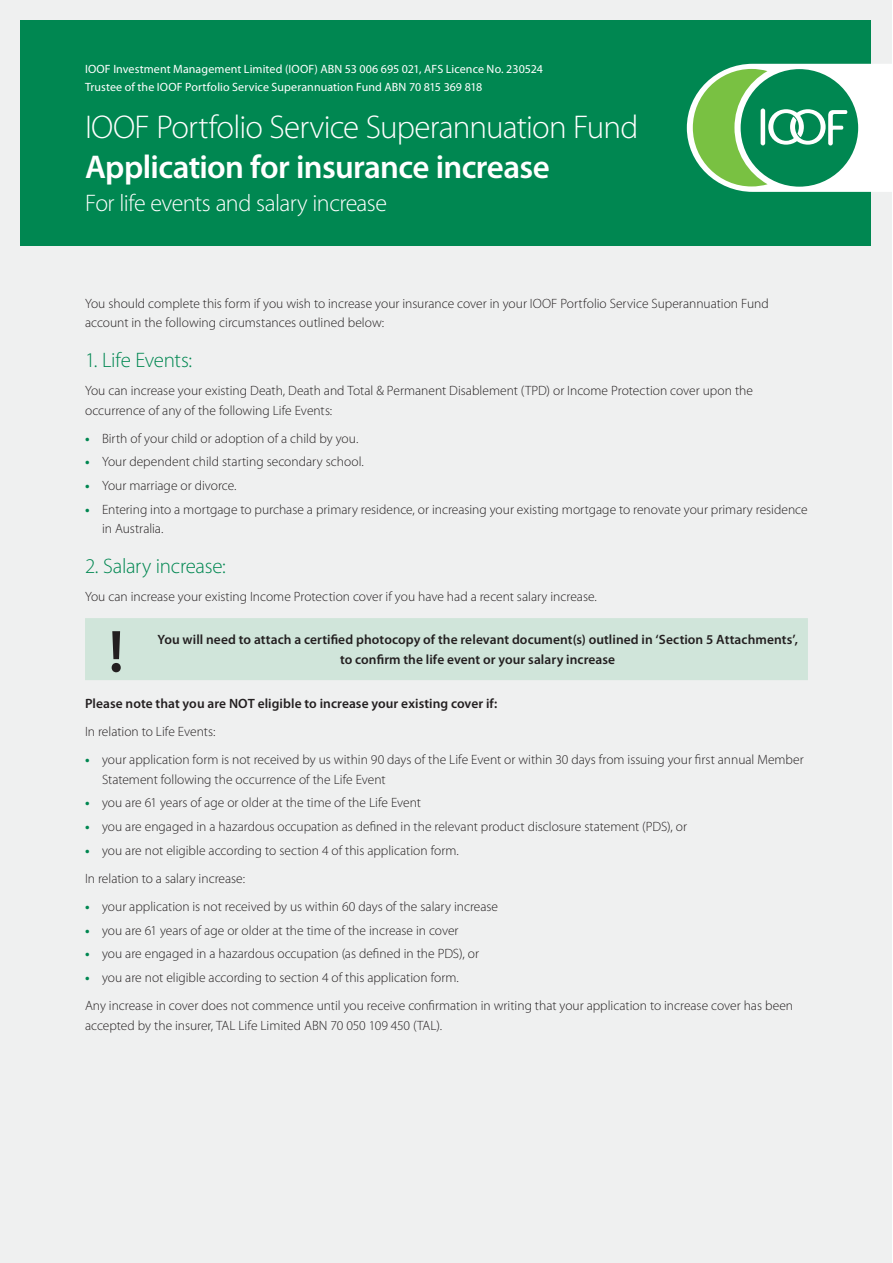
<style>
.page{position:relative;width:893px;height:1263px;background:#fff}
.page>*{position:absolute;margin:0;border:0;box-sizing:border-box;transform-origin:0 0}
.t1{font:600 60px "Myriad Pro";color:#231f20}
.t2{font:300 33px "Myriad Pro";letter-spacing:-.025em;color:#fff}
.t3{font:600 33px "Myriad Pro";letter-spacing:-.02em;color:#fff}
.t4{font:300 24px "Myriad Pro";letter-spacing:-.025em;color:#fff}
.t5{font:300 21px "Myriad Pro";letter-spacing:-.015em;color:#008751}
.t6{font:300 13.5px/19.5px "Myriad Pro";color:#231f20}
.t7{font:600 13.5px/19.5px "Myriad Pro";letter-spacing:.005em;color:#231f20;text-align:center}
.t8{font:12px/18px "Myriad Pro";letter-spacing:.005em;color:#fff}
.s1{font-weight:700;color:#008751}
</style>
<div class="page">
<div style="left:0;top:0;width:892px;height:1263px;background:#eff0f0"></div>
<div style="left:20px;top:21px;width:850px;height:225px;background:#008751"></div>
<svg style="left:687px;top:64px;width:205px;height:128px"></svg>
<div style="left:85px;top:618px;width:723px;height:62px;background:#d0e5da"></div>
<p class="t8" style="left:85px;top:60px;width:459px">IOOF Investment Management Limited (IOOF) ABN 53 006 695 021, AFS Licence No. 230524<br>Trustee of the IOOF Portfolio Service Superannuation Fund ABN 70 815 369 818</p>
<h2 class="t2" style="left:85px;top:108px;width:555px">IOOF Portfolio Service Superannuation Fund</h2>
<h2 class="t3" style="left:85px;top:145px;width:466px">Application for insurance increase</h2>
<h3 class="t4" style="left:85px;top:188px;width:303px">For life events and salary increase</h3>
<p class="t6" style="left:85px;top:293px;width:685px">You should complete this form if you wish to increase your insurance cover in your IOOF Portfolio Service Superannuation Fund account in the following circumstances outlined below:</p>
<h3 class="t5" style="left:85px;top:347px;width:109px">1. Life Events:</h3>
<p class="t6" style="left:85px;top:381px;width:669px">You can increase your existing Death, Death and Total &amp; Permanent Disablement (TPD) or Income Protection cover upon the occurrence of any of the following Life Events:</p>
<p class="t6" style="left:85px;top:428px;width:275px"><span class="s1">•</span> Birth of your child or adoption of a child by you.</p>
<p class="t6" style="left:85px;top:452px;width:280px"><span class="s1">•</span> Your dependent child starting secondary school.</p>
<p class="t6" style="left:85px;top:476px;width:153px"><span class="s1">•</span> Your marriage or divorce.</p>
<p class="t6" style="left:102px;top:499px;width:707px;text-indent:-17px"><span class="s1">•</span> Entering into a mortgage to purchase a primary residence, or increasing your existing mortgage to renovate your primary residence in Australia.</p>
<h3 class="t5" style="left:85px;top:553px;width:142px">2. Salary increase:</h3>
<p class="t6" style="left:85px;top:587px;width:513px">You can increase your existing Income Protection cover if you have had a recent salary increase.</p>
<h1 class="t1" style="left:109px;top:613px;width:17px">!</h1>
<p class="t7" style="left:157px;top:630px;width:642px">You will need to attach a certified photocopy of the relevant document(s) outlined in ‘Section 5 Attachments’, to confirm the life event or your salary increase</p>
<p class="t7" style="left:85px;top:693px;width:414px">Please note that you are NOT eligible to increase your existing cover if:</p>
<p class="t6" style="left:85px;top:722px;width:132px">In relation to Life Events:</p>
<p class="t6" style="left:102px;top:750px;width:703px;text-indent:-17px"><span class="s1">•</span> your application form is not received by us within 90 days of the Life Event or within 30 days from issuing your first annual Member<br>Statement following the occurrence of the Life Event</p>
<p class="t6" style="left:85px;top:793px;width:337px"><span class="s1">•</span> you are 61 years of age or older at the time of the Life Event</p>
<p class="t6" style="left:85px;top:817px;width:603px"><span class="s1">•</span> you are engaged in a hazardous occupation as defined in the relevant product disclosure statement (PDS), or</p>
<p class="t6" style="left:85px;top:836px;width:375px;line-height:28px"><span class="s1">•</span> you are not eligible according to section 4 of this application form.<br>In relation to a salary increase:</p>
<p class="t6" style="left:85px;top:896px;width:415px"><span class="s1">•</span> your application is not received by us within 60 days of the salary increase</p>
<p class="t6" style="left:85px;top:920px;width:375px"><span class="s1">•</span> you are 61 years of age or older at the time of the increase in cover</p>
<p class="t6" style="left:85px;top:944px;width:395px"><span class="s1">•</span> you are engaged in a hazardous occupation (as defined in the PDS), or</p>
<p class="t6" style="left:85px;top:963px;width:710px;line-height:28px"><span class="s1">•</span> you are not eligible according to section 4 of this application form.<br>Any increase in cover does not commence until you receive confirmation in writing that your application to increase cover has been</p>
<p class="t6" style="left:85px;top:1015px;width:359px">accepted by the insurer, TAL Life Limited ABN 70 050 109 450 (TAL).</p>
</div>
